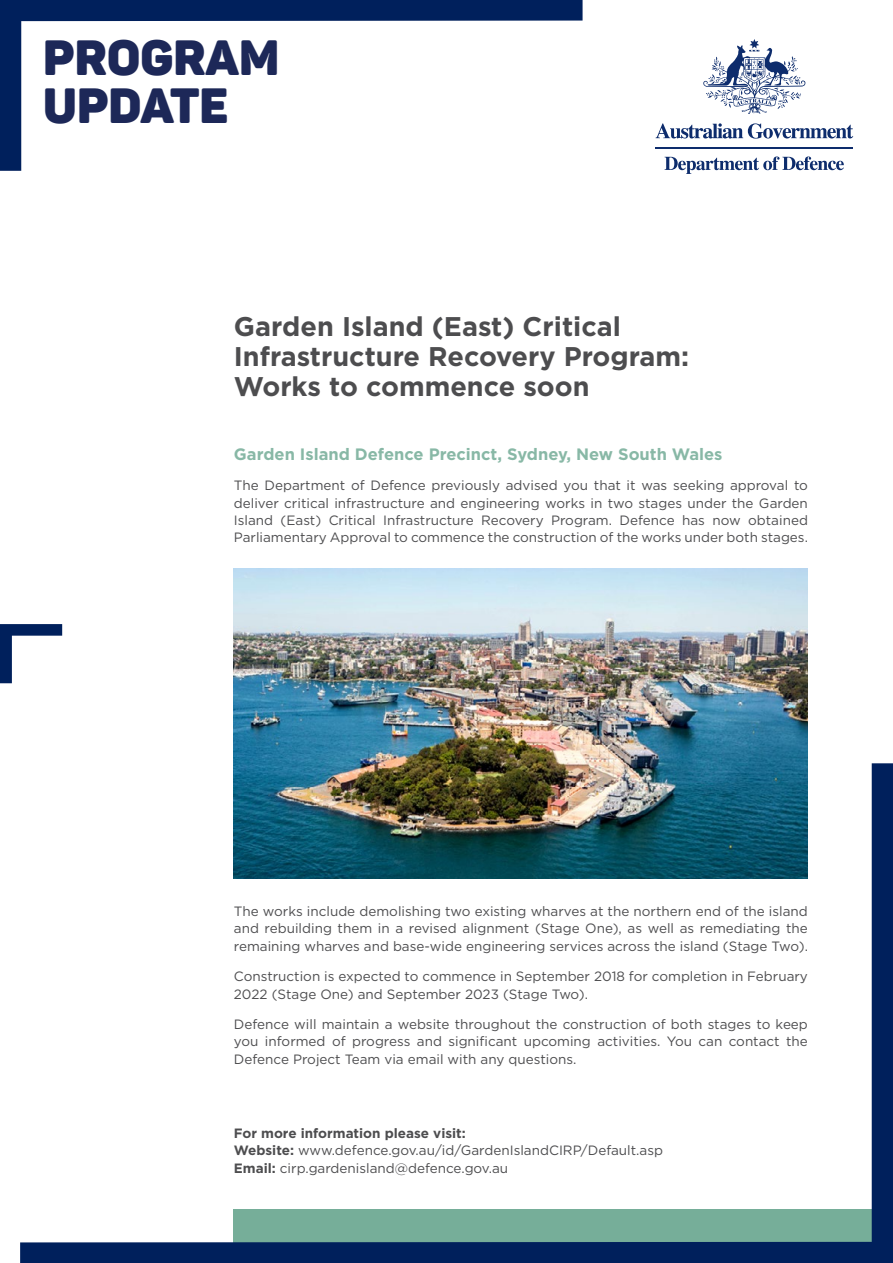
<style>
.page{position:relative;width:893px;height:1263px;background:#fff}
.page>*{position:absolute;margin:0;border:0;box-sizing:border-box;transform-origin:0 0}
.t1{font:48.75px/47.7px "Panton Black Caps";color:#1d2858}
.t2{font:700 27px/30px "Gotham";color:#4d4d4f}
.t3{font:700 16.5px "Gotham";color:#88b8a6}
.t4{font:13.5px/17.4px "Gotham";color:#4d4d4f;text-align:justify}
.s1{font-weight:700}
</style>
<div class="page">
<hr style="left:655px;top:147px;width:198px;height:1px;background:#0d2c6c">
<svg style="left:656px;top:123px;width:197px;height:16px"></svg>
<svg style="left:664px;top:157px;width:180px;height:17px"></svg>
<svg style="left:703px;top:39px;width:103px;height:75px"></svg>
<svg style="left:0;top:0;width:583px;height:171px"></svg>
<svg style="left:20px;top:763px;width:873px;height:500px"></svg>
<svg style="left:0;top:624px;width:62px;height:59px"></svg>
<img style="left:234px;top:568px;width:574px;height:311px">
<h1 class="t1" style="left:43px;top:33px;width:238px">PROGRAM<br>UPDATE</h1>
<h2 class="t2" style="left:234px;top:311px;width:457px">Garden Island (East) Critical<br>Infrastructure Recovery Program:<br>Works to commence soon</h2>
<p class="t3" style="left:234px;top:443px;width:490px">Garden Island Defence Precinct, Sydney, New South Wales</p>
<p class="t4" style="left:234px;top:476px;width:576px">The Department of Defence previously advised you that it was seeking approval to deliver critical infrastructure and engineering works in two stages under the Garden Island (East) Critical Infrastructure Recovery Program. Defence has now obtained Parliamentary Approval to commence the construction of the works under both stages.</p>
<p class="t4" style="left:234px;top:902px;width:576px">The works include demolishing two existing wharves at the northern end of the island and rebuilding them in a revised alignment (Stage One), as well as remediating the remaining wharves and base-wide engineering services across the island (Stage Two).</p>
<p class="t4" style="left:234px;top:967px;width:576px">Construction is expected to commence in September 2018 for completion in February<br>2022 (Stage One) and September 2023 (Stage Two).</p>
<p class="t4" style="left:234px;top:1015px;width:576px">Defence will maintain a website throughout the construction of both stages to keep you informed of progress and significant upcoming activities. You can contact the Defence Project Team via email with any questions.</p>
<p class="t4" style="left:234px;top:1124px;width:431px;text-align:left"><span class="s1">For more information please visit:<br>Website:</span> www.defence.gov.au/id/GardenIslandCIRP/Default.asp<br><span class="s1">Email:</span> cirp.gardenisland@defence.gov.au</p>
</div>
